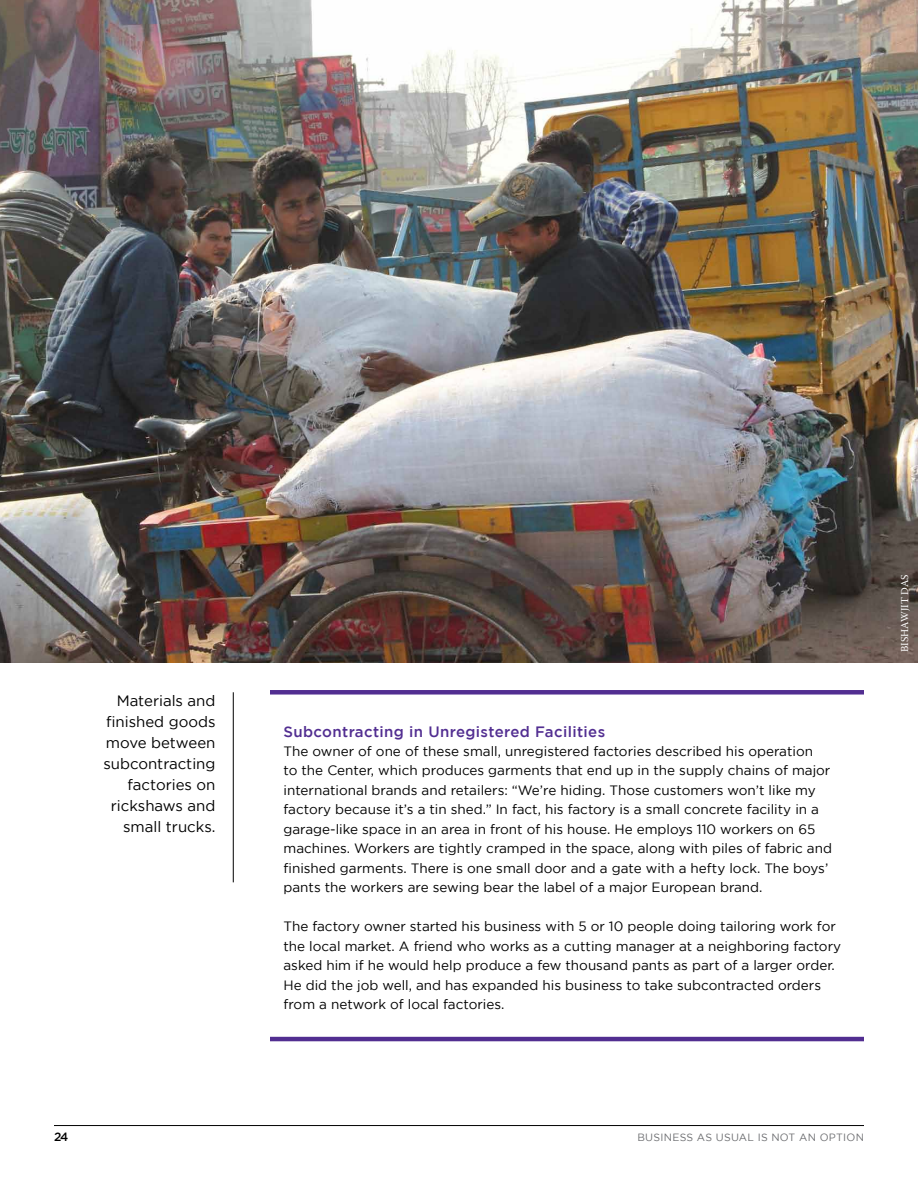
<style>
.page{position:relative;width:918px;height:1188px;background:#fff}
.page>*{position:absolute;margin:0;border:0;box-sizing:border-box;transform-origin:0 0}
.t1{font:15px/21px "Gotham";color:#000;text-align:right}
.t2{font:500 15px "Gotham";letter-spacing:.025em;color:#522e91}
.t3{font:13.5px/19.5px "Gotham";color:#000}
.t4{font:500 12px "Gotham";color:#000}
.t5{font:10.5px "Gotham";letter-spacing:.025em;color:#6d6e71}
.t6{font:10.5px "Warnock Pro";color:#fff}
</style>
<div class="page">
<hr style="left:54px;top:1125px;width:810px;height:1px;background:#000">
<hr style="left:270px;top:1037px;width:594px;height:4px;background:#522e91">
<div style="left:270px;top:690px;width:594px;height:5px;background:#522e91"></div>
<img style="left:0;top:0;width:918px;height:662px">
<hr style="left:233px;top:692px;width:1px;height:190px;background:#000">
<p class="t1" style="left:103px;top:690px;width:114px">Materials and finished goods move between subcontracting factories on rickshaws and small trucks.</p>
<p class="t2" style="left:284px;top:723px;width:323px">Subcontracting in U nregistered Facilities</p>
<p class="t3" style="left:284px;top:741px;width:550px">The owner of one of these small, unregistered factories described his operation<br>to the Center, which produces garments that end up in the supply chains of major international brands and retailers: “We’re hiding. Those customers won’t like my factory because it’s a tin shed.” In fact, his factory is a small concrete facility in a garage-like space in an area in front of his house. He employs 110 workers on 65 machines. Workers are tightly cramped in the space, along with piles of fabric and finished garments. There is one small door and a gate with a hefty lock. The boys’ pants the workers are sewing bear the label of a major European brand.</p>
<p class="t3" style="left:284px;top:917px;width:559px">The factory owner started his business with 5 or 10 people doing tailoring work for the local market. A friend who works as a cutting manager at a neighboring factory asked him if he would help produce a few thousand pants as part of a larger order.<br>He did the job well, and has expanded his business to take subcontracted orders from a network of local factories.</p>
<p class="t6" style="left:898px;top:652px;width:80px;rotate:-90deg">BISHAWJIT DAS</p>
<p class="t4" style="left:54px;top:1130px;width:16px">24</p>
<p class="t5" style="left:637px;top:1131px;width:228px">Business as usual is not an option</p>
</div>
